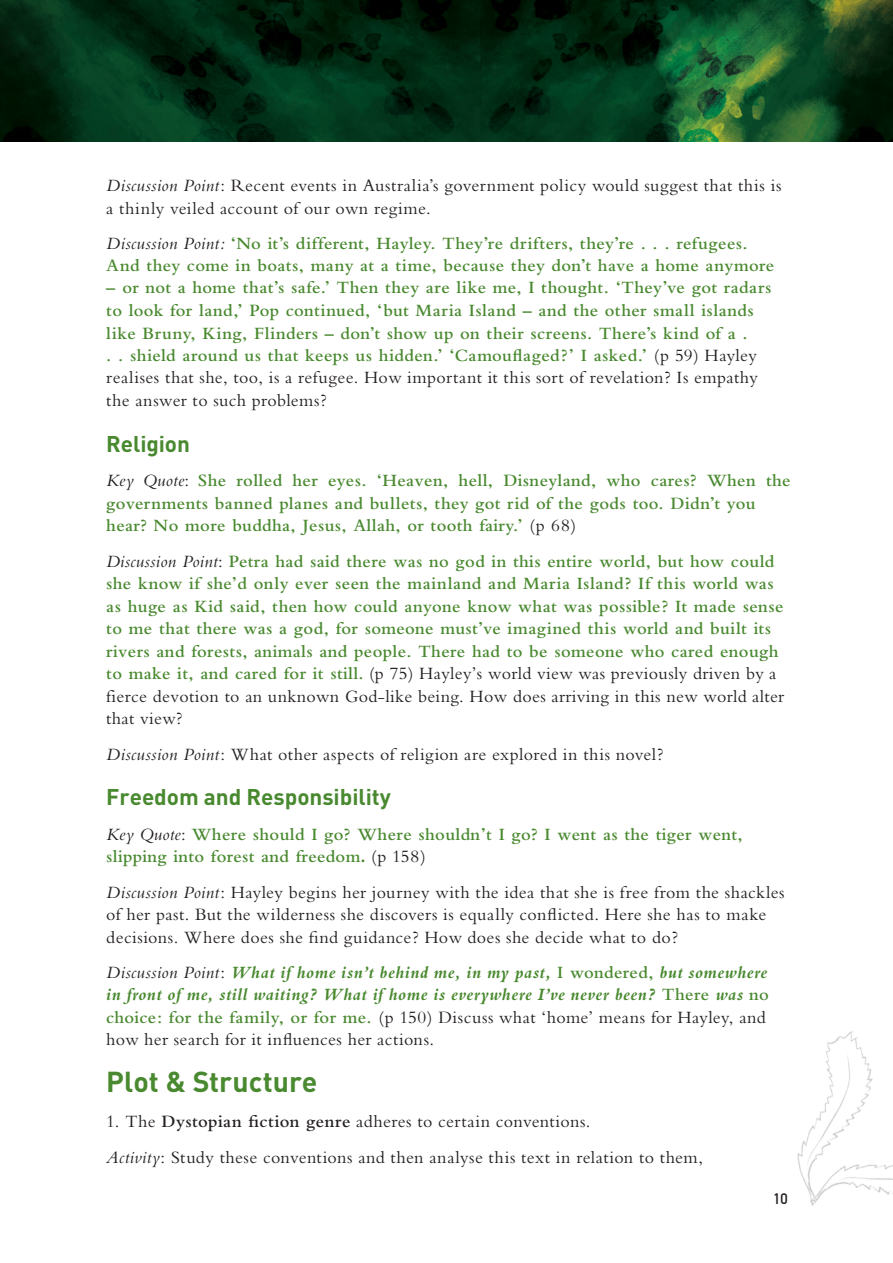
<style>
.page{position:relative;width:893px;height:1263px;background:#fff}
.page>*{position:absolute;margin:0;border:0;box-sizing:border-box;transform-origin:0 0}
.Body{font:700 28.5px "DIN";letter-spacing:-.005em;color:#49892f}
.Body-2{font:700 22.5px "DIN";color:#49892f}
.Body-3{font:600 18px/22.5px "Bembo";letter-spacing:.02em;color:#49892f}
.Body-4{font:18px/22.5px "Bembo";letter-spacing:.02em;color:#231f20}
.Body-5{font:italic 700 18px/22.5px "Bembo";letter-spacing:.025em;color:#49892f}
.t1{font:700 15px "DIN Alternate";color:#231f20}
.s1{font-style:italic}
.s2{font-weight:400;font-style:italic;color:#231f20}
.s3{font-weight:400;color:#231f20}
.s4{font-family:"Minion Pro";font-weight:700}
.s5{font-weight:400;font-style:normal;color:#231f20}
.s6{font-weight:600;font-style:normal}
.s7{font-weight:600}
</style>
<div class="page">
<img style="left:797px;top:1031px;width:76px;height:161px">
<img style="left:809px;top:1105px;width:84px;height:101px">
<img style="left:0;top:0;width:893px;height:141px">
<p class="Body-4" style="left:106px;top:174px;width:677px"><span class="s1">Discussion Point</span>: Recent events in Australia’s government policy would suggest that this is a thinly veiled account of our own regime.</p>
<p class="Body-3" style="left:106px;top:232px;width:669px"><span class="s2">Discussion Point:</span> ‘No it’s different, Hayley. They’re drifters, they’re . . . refugees.<br>And they come in boats, many at a time, because they don’t have a home anymore</p>
<p class="Body-3" style="left:106px;top:276px;width:666px">– or not a home that’s safe.’ Then they are like me, I thought. ‘They’ve got radars to look for land,’ Pop continued, ‘but Maria Island – and the other small islands like Bruny, King, Flinders – don’t show up on their screens. There’s kind of a .<br>. . shield around us that keeps us hidden.’ ‘Camouflaged?’ I asked.’ <span class="s3">(p 59) Hayley realises that she, too, is a refugee. How important it this sort of revelation? Is empathy the answer to such problems?</span></p>
<p class="Body-2" style="left:106px;top:429px;width:85px">Religion</p>
<p class="Body-3" style="left:106px;top:470px;width:686px"><span class="s2">Key Quote</span><span class="s3">:</span> She rolled her eyes. ‘Heaven, hell, Disneyland, who cares? When the governments banned planes and bullets, they got rid of the gods too. Didn’t you hear? No more buddha, Jesus, Allah, or tooth fairy.’ <span class="s3">(p 68)</span></p>
<p class="Body-3" style="left:106px;top:550px;width:679px"><span class="s2">Discussion Point</span><span class="s3">:</span> Petra had said there was no god in this entire world, but how could she know if she’d only ever seen the mainland and Maria Island? If this world was as huge as Kid said, then how could anyone know what was possible? It made sense to me that there was a god, for someone must’ve imagined this world and built its rivers and forests, animals and people. There had to be someone who cared enough to make it, and cared for it still. <span class="s3">(p 75) Hayley’s world view was previously driven by a fierce devotion to an unknown God-like being. How does arriving in this new world alter that view?</span></p>
<p class="Body-4" style="left:106px;top:742px;width:559px"><span class="s1">Discussion Point</span>: What other aspects of religion are explored in this novel?</p>
<p class="Body-2" style="left:106px;top:782px;width:286px">Freedom and Responsibility</p>
<p class="Body-3" style="left:106px;top:823px;width:638px;line-height:22px"><span class="s2">Key Quote</span><span class="s3">:</span> Where should I go? Where shouldn’t I go? I went as the tiger went, slipping into forest and freedom<span class="s4">.</span> <span class="s3">(p 158)</span></p>
<p class="Body-4" style="left:106px;top:880px;width:680px"><span class="s1">Discussion Point</span>: Hayley begins her journey with the idea that she is free from the shackles of her past. But the wilderness she discovers is equally conflicted. Here she has to make decisions. Where does she find guidance? How does she decide what to do?</p>
<p class="Body-5" style="left:106px;top:961px;width:664px"><span class="s3">Discussion Point</span><span class="s5">:</span> What if home isn’t behind me, in my past, <span class="s6">I wondered,</span> but somewhere in front of me, still waiting? What if home is everywhere I’ve never been? <span class="s6">There</span> was <span class="s6">no choice: for the family, or for me.</span> <span class="s5">(p 150) Discuss what ‘home’ means for Hayley, and how her search for it influences her actions.</span></p>
<p class="Body" style="left:106px;top:1063px;width:213px">Plot &amp; Structure</p>
<p class="Body-4" style="left:106px;top:1104px;width:598px;line-height:35.2px">1. The <span class="s7">Dystopian fiction genre</span> adheres to certain conventions.<br><span class="s1">Activity</span>: Study these conventions and then analyse this text in relation to them,</p>
<p class="t1" style="left:774px;top:1188px;width:16px">10</p>
</div>
